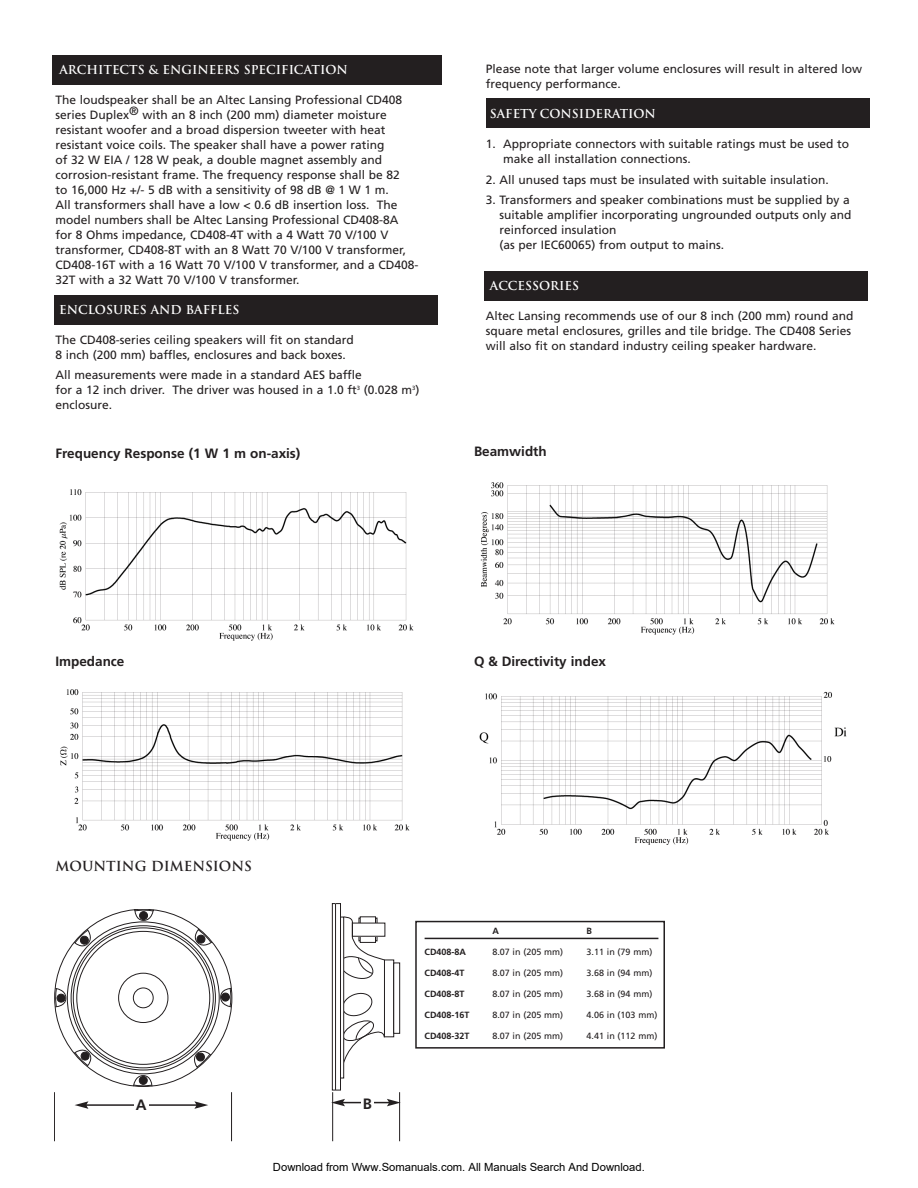
<style>
.page{position:relative;width:918px;height:1188px;background:#fff}
.page>*{position:absolute;margin:0;border:0;box-sizing:border-box;transform-origin:0 0}
.t1{font:700 15px "Frutiger";color:#231f20}
.t2{font:700 13.5px "Frutiger";color:#231f20}
.t3{font:700 13.5px "Trajan";color:#231f20}
.t4{font:12px/15px "Frutiger";color:#231f20}
.t5{font:700 12px "Trajan";color:#fff}
.t6{font:11.25px "Arial";color:#000}
.t7{font:9px "Frutiger";color:#231f20}
.t8{font:700 9px "Frutiger";color:#231f20}
</style>
<div class="page">
<div style="left:484px;top:272px;width:384px;height:29px;background:#231f20"></div>
<div style="left:54px;top:295px;width:384px;height:30px;background:#231f20"></div>
<div style="left:486px;top:98px;width:384px;height:30px;background:#231f20"></div>
<div style="left:52px;top:56px;width:390px;height:29px;background:#231f20"></div>
<div style="left:332px;top:903px;width:9px;height:188px;border:1px solid #231f20"></div>
<hr style="left:335px;top:904px;width:1px;height:186px;background:#231f20">
<hr style="left:54px;top:1092px;width:1px;height:49px;background:#231f20">
<hr style="left:231px;top:1092px;width:1px;height:49px;background:#231f20">
<hr style="left:332px;top:1092px;width:1px;height:49px;background:#231f20">
<hr style="left:399px;top:1092px;width:1px;height:49px;background:#231f20">
<img style="left:59px;top:489px;width:355px;height:152px">
<img style="left:480px;top:482px;width:355px;height:153px">
<hr style="left:86px;top:1104px;width:111px;height:2px;background:#231f20">
<svg style="left:75px;top:1101px;width:13px;height:8px"></svg>
<svg style="left:194px;top:1101px;width:14px;height:8px"></svg>
<hr style="left:342px;top:1102px;width:48px;height:1px;background:#231f20">
<svg style="left:331px;top:1099px;width:14px;height:7px"></svg>
<svg style="left:387px;top:1099px;width:14px;height:7px"></svg>
<svg style="left:54px;top:909px;width:346px;height:178px"></svg>
<svg style="left:415px;top:920px;width:250px;height:129px"></svg>
<div style="left:241px;top:891px;width:51px;height:189px;background:#fff"></div>
<div style="left:134px;top:1098px;width:15px;height:26px;background:#fff"></div>
<div style="left:361px;top:1096px;width:13px;height:26px;background:#fff"></div>
<img style="left:60px;top:689px;width:350px;height:152px">
<img style="left:479px;top:691px;width:368px;height:154px">
<div style="left:538px;top:671px;width:223px;height:23px;background:#fff"></div>
<p class="t5" style="left:59px;top:62px;width:290px">ARCHITECTS &amp; ENGINEERS SPECIFICATION</p>
<p class="t4" style="left:55px;top:93px;width:365px">The loudspeaker shall be an Altec Lansing Professional CD408 series Duplex® with an 8 inch (200 mm) diameter moisture resistant woofer and a broad dispersion tweeter with heat resistant voice coils. The speaker shall have a power rating<br>of 32 W EIA / 128 W peak, a double magnet assembly and corrosion-resistant frame. The frequency response shall be 82<br>to 16,000 Hz +/- 5 dB with a sensitivity of 98 dB @ 1 W 1 m.<br>All transformers shall have a low &lt; 0.6 dB insertion loss. The model numbers shall be Altec Lansing Professional CD408-8A<br>for 8 Ohms impedance, CD408-4T with a 4 Watt 70 V/100 V transformer, CD408-8T with an 8 Watt 70 V/100 V transformer, CD408-16T with a 16 Watt 70 V/100 V transformer, and a CD408- 32T with a 32 Watt 70 V/100 V transformer.</p>
<p class="t5" style="left:59px;top:302px;width:182px">ENCLOSURES AND BAFFLES</p>
<p class="t4" style="left:55px;top:333px;width:300px">The CD408-series ceiling speakers will fit on standard<br>8 inch (200 mm) baffles, enclosures and back boxes.</p>
<p class="t4" style="left:55px;top:368px;width:365px">All measurements were made in a standard AES baffle<br>for a 12 inch driver. The driver was housed in a 1.0 ft<sup>3</sup> (0.028 m<sup>3</sup>) enclosure.</p>
<p class="t4" style="left:486px;top:63px;width:378px">Please note that larger volume enclosures will result in altered low frequency performance.</p>
<p class="t5" style="left:490px;top:107px;width:168px">SAFETY CONSIDERATION</p>
<p class="t4" style="left:503px;top:138px;width:347px;text-indent:-17px">1. Appropriate connectors with suitable ratings must be used to make all installation connections.</p>
<p class="t4" style="left:486px;top:173px;width:344px">2. All unused taps must be insulated with suitable insulation.</p>
<p class="t4" style="left:499px;top:194px;width:353px;text-indent:-14px">3. Transformers and speaker combinations must be supplied by a suitable amplifier incorporating ungrounded outputs only and reinforced insulation<br>(as per IEC60065) from output to mains.</p>
<p class="t5" style="left:490px;top:279px;width:91px">ACCESSORIES</p>
<p class="t4" style="left:486px;top:309px;width:369px">Altec Lansing recommends use of our 8 inch (200 mm) round and square metal enclosures, grilles and tile bridge. The CD408 Series will also fit on standard industry ceiling speaker hardware.</p>
<p class="t2" style="left:56px;top:448px;width:246px">Frequency Response (1 W 1 m on-axis)</p>
<p class="t2" style="left:474px;top:446px;width:74px">Beamwidth</p>
<p class="t2" style="left:56px;top:656px;width:70px">Impedance</p>
<p class="t2" style="left:474px;top:656px;width:134px">Q &amp; Directivity index</p>
<p class="t3" style="left:56px;top:859px;width:198px">MOUNTING DIMENSIONS</p>
<p class="t1" style="left:136px;top:1099px;width:12px">A</p>
<p class="t1" style="left:363px;top:1097px;width:11px">B</p>
<p class="t8" style="left:492px;top:927px;width:8px">A</p>
<p class="t8" style="left:587px;top:927px;width:7px">B</p>
<p class="t8" style="left:425px;top:948px;width:43px">CD408-8A</p>
<p class="t7" style="left:492px;top:948px;width:72px">8.07 in (205 mm)</p>
<p class="t7" style="left:587px;top:948px;width:67px">3.11 in (79 mm)</p>
<p class="t8" style="left:425px;top:969px;width:42px">CD408-4T</p>
<p class="t7" style="left:492px;top:969px;width:72px">8.07 in (205 mm)</p>
<p class="t7" style="left:587px;top:969px;width:67px">3.68 in (94 mm)</p>
<p class="t8" style="left:425px;top:990px;width:42px">CD408-8T</p>
<p class="t7" style="left:492px;top:990px;width:72px">8.07 in (205 mm)</p>
<p class="t7" style="left:587px;top:990px;width:67px">3.68 in (94 mm)</p>
<p class="t8" style="left:425px;top:1011px;width:47px">CD408-16T</p>
<p class="t7" style="left:492px;top:1011px;width:72px">8.07 in (205 mm)</p>
<p class="t7" style="left:587px;top:1011px;width:72px">4.06 in (103 mm)</p>
<p class="t8" style="left:425px;top:1032px;width:47px">CD408-32T</p>
<p class="t7" style="left:492px;top:1032px;width:72px">8.07 in (205 mm)</p>
<p class="t7" style="left:587px;top:1032px;width:72px">4.41 in (112 mm)</p>
<p class="t6" style="left:273px;top:1160px;width:373px">Download from Www.Somanuals.com. All Manuals Search And Download.</p>
</div>
